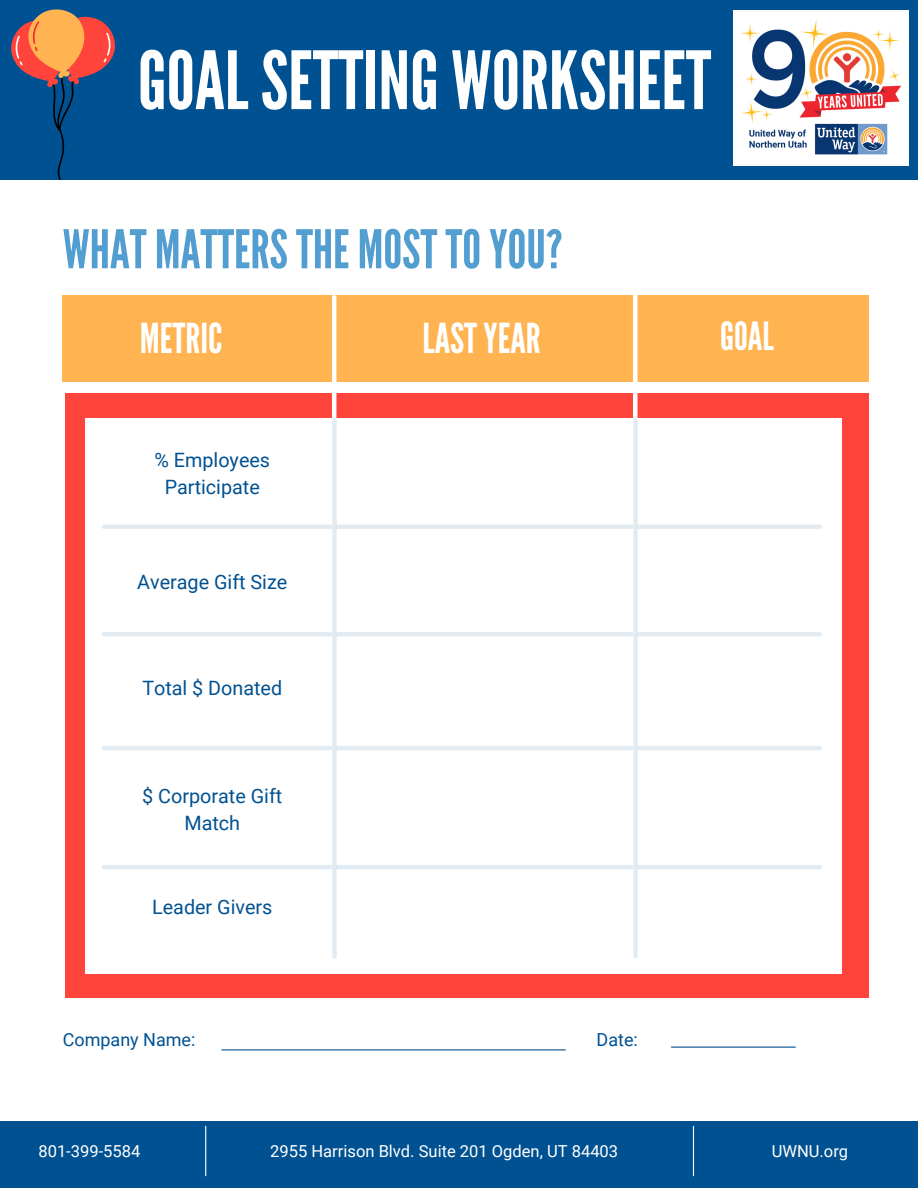
<style>
.page{position:relative;width:918px;height:1188px;background:#fff}
.page>*{position:absolute;margin:0;border:0;box-sizing:border-box;transform-origin:0 0}
.t1{font:80.1px "League Gothic";color:#fff}
.t2{font:53.25px "League Gothic";color:#539ed0}
.t3{font:41.25px "League Gothic";color:#fff}
.t4{font:38.85px "League Gothic";color:#fff}
.t5{font:19.8px/27.2px "Roboto";color:#005191;text-align:center}
.t6{font:18px "Roboto";color:#005191}
.t7{font:16.5px "Roboto";color:#fff}
</style>
<div class="page">
<div style="left:62px;top:296px;width:807px;height:86px;background:#ffb351"></div>
<hr style="left:222px;top:1049px;width:343px;height:1px;background:#005191">
<hr style="left:671px;top:1047px;width:124px;height:1px;background:#005191">
<div style="left:65px;top:394px;width:804px;height:604px;background:#ff443b"></div>
<div style="left:85px;top:418px;width:757px;height:556px;background:#fff"></div>
<hr style="left:104px;top:525px;width:716px;height:4px;background:#e3ebf2">
<div style="left:104px;top:632px;width:716px;height:5px;background:#e3ebf2"></div>
<hr style="left:104px;top:746px;width:716px;height:4px;background:#e3ebf2">
<hr style="left:104px;top:865px;width:716px;height:4px;background:#e3ebf2">
<div style="left:633px;top:295px;width:5px;height:645px;background:#fff"></div>
<hr style="left:332px;top:297px;width:4px;height:674px;background:#fff">
<div style="left:332px;top:421px;width:5px;height:535px;background:#e3ebf2"></div>
<div style="left:633px;top:421px;width:5px;height:535px;background:#e3ebf2"></div>
<div style="left:0;top:1121px;width:918px;height:67px;background:#005191"></div>
<hr style="left:205px;top:1126px;width:1px;height:50px;background:#fff">
<hr style="left:693px;top:1126px;width:1px;height:50px;background:#fff">
<div style="left:0;top:0;width:918px;height:180px;background:#005191"></div>
<img style="left:733px;top:11px;width:176px;height:154px">
<svg style="left:11px;top:9px;width:104px;height:171px"></svg>
<p class="t1" style="left:138px;top:34px;width:575px">GOALSETTING WORKSHEET</p>
<h4 class="t2" style="left:63px;top:218px;width:501px">WHAT MATTERSTHE MOSTTOYOU?</h4>
<h4 class="t3" style="left:140px;top:315px;width:84px">METRIC</h4>
<h4 class="t3" style="left:423px;top:315px;width:120px">LASTYEAR</h4>
<h4 class="t4" style="left:720px;top:313px;width:55px">GOAL</h4>
<h4 class="t5" style="left:155px;top:447px;width:117px">% Employees<br>Participate</h4>
<h1 class="t5" style="left:137px;top:569px;width:152px">Average Gift Size</h1>
<p class="t5" style="left:142px;top:674px;width:141px">Total $ Donated</p>
<h2 class="t5" style="left:142px;top:783px;width:142px">$ Corporate Gift<br>Match</h2>
<h3 class="t5" style="left:152px;top:894px;width:122px">Leader Givers</h3>
<p class="t6" style="left:63px;top:1029px;width:134px">Company Name:</p>
<p class="t6" style="left:597px;top:1029px;width:43px">Date:</p>
<h3 class="t7" style="left:38px;top:1141px;width:103px">801-399-5584</h3>
<h3 class="t7" style="left:270px;top:1141px;width:349px">2955 Harrison Blvd. Suite 201 Ogden, UT 84403</h3>
<h4 class="t7" style="left:772px;top:1141px;width:78px">UWNU.org</h4>
</div>
